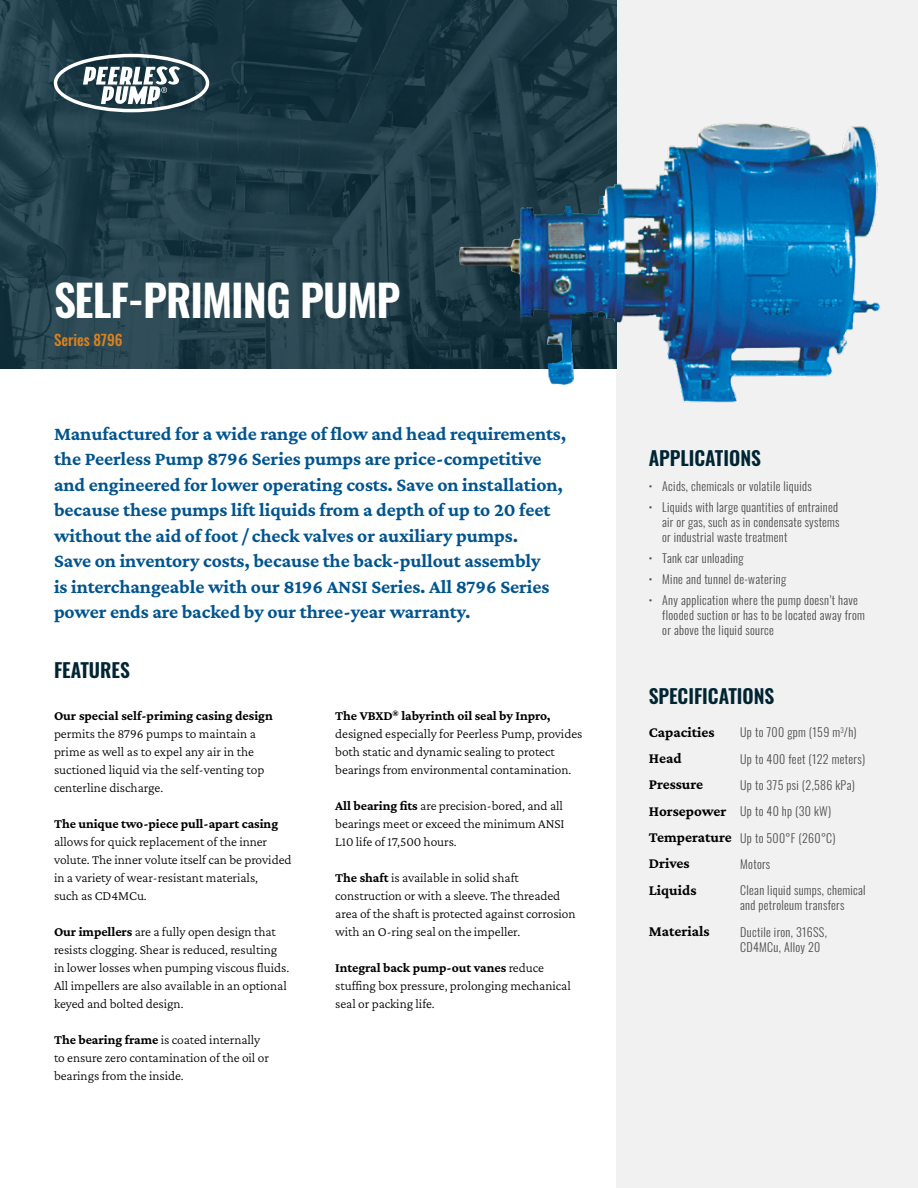
<style>
.page{position:relative;width:918px;height:1188px;background:#fff}
.page>*{position:absolute;margin:0;border:0;box-sizing:border-box;transform-origin:0 0}
.t1{font:600 43.5px "Oswald";letter-spacing:-.02em;color:#fff}
.t2{font:700 19.5px/25.5px "Crimson Pro";letter-spacing:-.005em;color:#00548e}
.t3{font:600 19.5px "Oswald";color:#002532}
.t4{font:700 15px "Crimson Pro";color:#000}
.t5{font:500 15px "Oswald";color:#db821f}
.t6{font:300 13.5px/18px "Crimson Pro";letter-spacing:-.005em;color:#000}
.t7{font:700 13.5px "Crimson Pro";color:#000}
.t8{font:300 12px/15px "Oswald";letter-spacing:.025em;color:#4d4d4f}
.s1{font-weight:700}
.s2{font-family:"Crimson Pro";font-weight:700;font-size:15px;color:#000}
</style>
<div class="page">
<div style="left:616px;top:0;width:302px;height:1188px;background:#f1f1f2"></div>
<img style="left:0;top:0;width:616px;height:368px">
<svg style="left:54px;top:54px;width:155px;height:58px"></svg>
<img style="left:434px;top:98px;width:446px;height:305px">
<h1 class="t1" style="left:54px;top:262px;width:348px">SELF-PRIMING PUMP</h1>
<p class="t5" style="left:54px;top:326px;width:70px">Series 8796</p>
<p class="t2" style="left:54px;top:420px;width:514px">Manufactured for a wide range of flow and head requirements, the Peerless Pump 8796 Series pumps are price-competitive and engineered for lower operating costs. Save on installation, because these pumps lift liquids from a depth of up to 20 feet without the aid of foot / check valves or auxiliary pumps.<br>Save on inventory costs, because the back-pullout assembly<br>is interchangeable with our 8196 ANSI Series. All 8796 Series power ends are backed by our three-year warranty.</p>
<h2 class="t3" style="left:54px;top:652px;width:77px">FEATURES</h2>
<p class="t7" style="left:54px;top:707px;width:220px">Our special self-priming casing design</p>
<p class="t6" style="left:54px;top:724px;width:212px">permits the 8796 pumps to maintain a prime as well as to expel any air in the suctioned liquid via the self-venting top centerline discharge.</p>
<p class="t7" style="left:54px;top:815px;width:226px">The unique two-piece pull-apart casing</p>
<p class="t6" style="left:54px;top:832px;width:239px">allows for quick replacement of the inner volute. The inner volute itself can be provided in a variety of wear-resistant materials,<br>such as CD4MCu.</p>
<p class="t6" style="left:54px;top:922px;width:237px"><span class="s1">Our impellers</span> are a fully open design that resists clogging. Shear is reduced, resulting in lower losses when pumping viscous fluids.<br>All impellers are also available in an optional keyed and bolted design.</p>
<p class="t6" style="left:54px;top:1030px;width:216px"><span class="s1">The bearing frame</span> is coated internally to ensure zero contamination of the oil or bearings from the inside.</p>
<p class="t6" style="left:335px;top:706px;width:249px"><span class="s1">The VBXD</span><sup>®</sup> <span class="s1">labyrinth oil seal by Inpro, </span>designed especially for Peerless Pump, provides both static and dynamic sealing to protect bearings from environmental contamination.</p>
<p class="t6" style="left:335px;top:796px;width:231px"><span class="s1">All bearing fits</span> are precision-bored, and all bearings meet or exceed the minimum ANSI<br>L10 life of 17,500 hours.</p>
<p class="t6" style="left:335px;top:868px;width:242px"><span class="s1">The shaft</span> is available in solid shaft construction or with a sleeve. The threaded area of the shaft is protected against corrosion with an O-ring seal on the impeller.</p>
<p class="t6" style="left:335px;top:958px;width:237px"><span class="s1">Integral back pump-out vanes</span> reduce stuffing box pressure, prolonging mechanical seal or packing life.</p>
<h2 class="t3" style="left:649px;top:441px;width:114px">APPLICATIONS</h2>
<p class="t8" style="left:649px;top:478px;width:165px">• Acids, chemicals or volatile liquids</p>
<p class="t8" style="left:662px;top:499px;width:179px;text-indent:-14px">• Liquids with large quantities of entrained air or gas, such as in condensate systems or industrial waste treatment</p>
<p class="t8" style="left:649px;top:550px;width:96px">• Tank car unloading</p>
<p class="t8" style="left:649px;top:571px;width:139px">• Mine and tunnel de-watering</p>
<p class="t8" style="left:662px;top:592px;width:204px;text-indent:-14px">• Any application where the pump doesn’t have flooded suction or has to be located away from or above the liquid source</p>
<h2 class="t3" style="left:649px;top:678px;width:127px">SPECIFICATIONS</h2>
<p class="t4" style="left:649px;top:722px;width:67px">Capacities</p>
<p class="t8" style="left:740px;top:724px;width:118px">Up to 700 gpm (159 m<sup>3</sup>/h)</p>
<p class="t4" style="left:649px;top:749px;width:34px">Head</p>
<p class="t8" style="left:740px;top:750px;width:126px">Up to 400 feet (122 meters)</p>
<p class="t4" style="left:649px;top:775px;width:56px">Pressure</p>
<p class="t8" style="left:649px;top:771px;width:208px;line-height:26.2px;text-indent:91px">Up to 375 psi (2,586 kPa)<br><span class="s2">Horsepower</span> Up to 40 hp (30 kW)<br><span class="s2">Temperature</span> Up to 500°F (260°C)</p>
<p class="t4" style="left:649px;top:854px;width:42px">Drives</p>
<p class="t8" style="left:740px;top:856px;width:32px">Motors</p>
<p class="t4" style="left:649px;top:880px;width:49px">Liquids</p>
<p class="t8" style="left:740px;top:882px;width:127px">Clean liquid sumps, chemical and petroleum transfers</p>
<p class="t4" style="left:649px;top:921px;width:62px">Materials</p>
<p class="t8" style="left:740px;top:923px;width:88px">Ductile iron, 316SS,<br>CD4MCu, Alloy 20</p>
</div>
